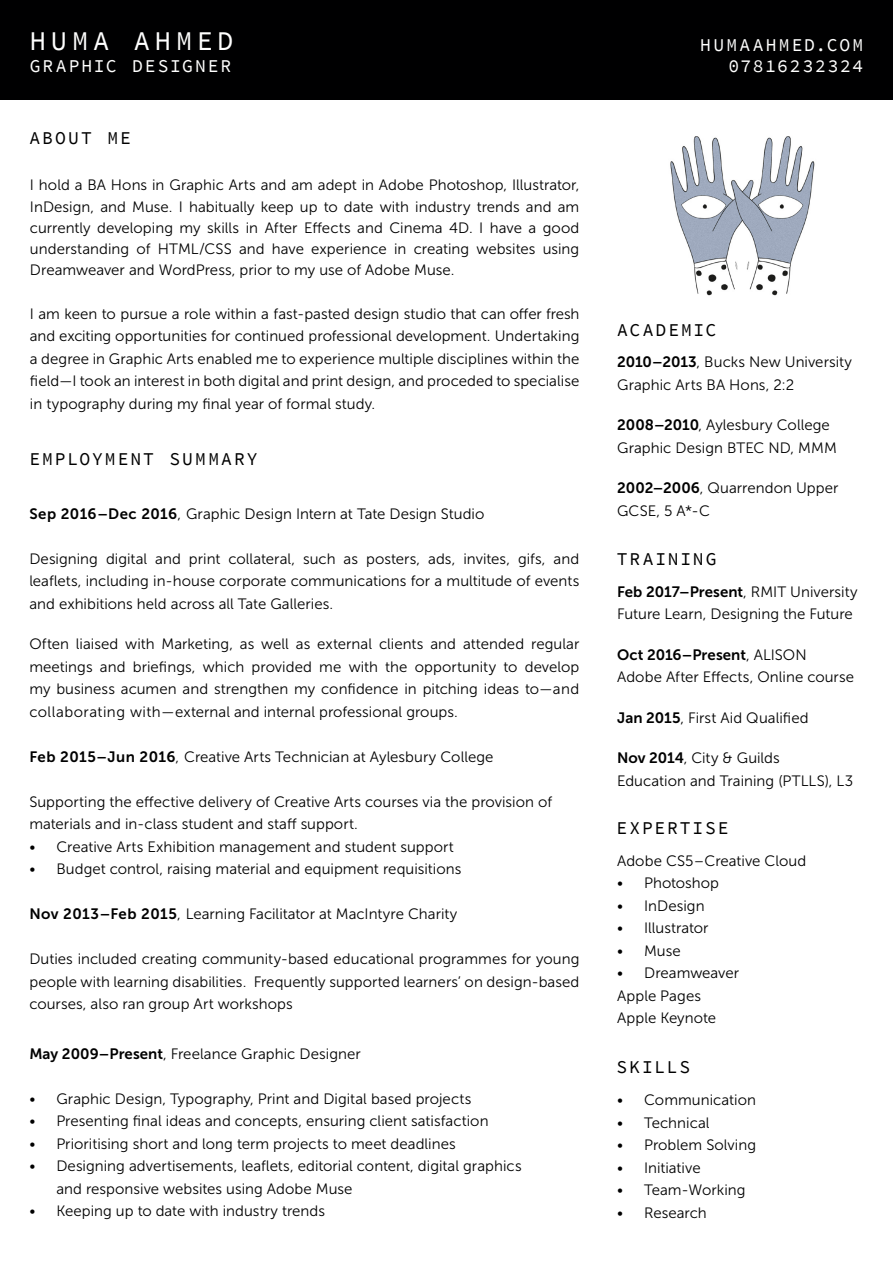
<style>
.page{position:relative;width:893px;height:1263px;background:#fff}
.page>*{position:absolute;margin:0;border:0;box-sizing:border-box;transform-origin:0 0}
.t1{font:27px "Source Code Pro";letter-spacing:.18em;color:#fff}
.body{font:18px "Source Code Pro";letter-spacing:.11em;color:#000}
.t2{font:18px/21.6px "Source Code Pro";letter-spacing:.11em;color:#fff;text-align:right}
.body-2{font:15px/22.5px "Museo Sans 300";letter-spacing:.005em;color:#000;text-align:justify}
.body-3{font:15px "Museo Sans 700";color:#000}
.s1{font-family:"Museo Sans 700"}
.s2{font-family:"Museo Sans 300"}
</style>
<div class="page">
<div style="left:0;top:0;width:893px;height:100px;background:#000001"></div>
<img style="left:670px;top:136px;width:145px;height:160px">
<h1 class="t1" style="left:30px;top:24px;width:205px">HUMA AHMED</h1>
<p class="t2" style="left:30px;top:55px;width:203px">GRAPHIC DESIGNER</p>
<p class="body" style="left:29px;top:127px;width:103px">ABOUT ME</p>
<p class="body-2" style="left:30px;top:174px;width:551px">I hold a BA Hons in Graphic Arts and am adept in Adobe Photoshop, Illustrator,<br>InDesign, and Muse. I habitually keep up to date with industry trends and am</p>
<p class="body-2" style="left:30px;top:218px;width:551px;line-height:21px">currently developing my skills in After Effects and Cinema 4D. I have a good understanding of HTML/CSS and have experience in creating websites using Dreamweaver and WordPress, prior to my use of Adobe Muse.</p>
<p class="body-2" style="left:30px;top:303px;width:551px">I am keen to pursue a role within a fast-pasted design studio that can offer fresh and exciting opportunities for continued professional development. Undertaking a degree in Graphic Arts enabled me to experience multiple disciplines within the field—I took an interest in both digital and print design, and proceded to specialise in typography during my final year of formal study.</p>
<p class="body" style="left:29px;top:447px;width:230px">EMPLOYMENT SUMMARY</p>
<p class="body-2" style="left:29px;top:502px;width:456px"><span class="s1">Sep 2016–Dec 2016</span>, Graphic Design Intern at Tate Design Studio</p>
<p class="body-2" style="left:29px;top:547px;width:551px">Designing digital and print collateral, such as posters, ads, invites, gifs, and leaflets, including in-house corporate communications for a multitude of events and exhibitions held across all Tate Galleries.</p>
<p class="body-2" style="left:29px;top:633px;width:552px">Often liaised with Marketing, as well as external clients and attended regular meetings and briefings, which provided me with the opportunity to develop my business acumen and strengthen my confidence in pitching ideas to—and collaborating with—external and internal professional groups.</p>
<p class="body-2" style="left:29px;top:745px;width:466px"><span class="s1">Feb 2015–Jun 2016</span>, Creative Arts Technician at Aylesbury College</p>
<p class="body-2" style="left:29px;top:790px;width:524px">Supporting the effective delivery of Creative Arts courses via the provision of materials and in-class student and staff support.</p>
<p class="body-2" style="left:29px;top:835px;width:426px">• Creative Arts Exhibition management and student support</p>
<p class="body-2" style="left:29px;top:858px;width:433px">• Budget control, raising material and equipment requisitions</p>
<p class="body-2" style="left:29px;top:903px;width:430px"><span class="s1">Nov 2013–Feb 2015</span>, Learning Facilitator at MacIntyre Charity</p>
<p class="body-2" style="left:29px;top:948px;width:552px">Duties included creating community-based educational programmes for young people with learning disabilities. Frequently supported learners’ on design-based courses, also ran group Art workshops</p>
<p class="body-2" style="left:29px;top:1042px;width:333px"><span class="s1">May 2009–Present</span>, Freelance Graphic Designer</p>
<p class="body-2" style="left:29px;top:1087px;width:443px">• Graphic Design, Typography, Print and Digital based projects</p>
<p class="body-2" style="left:29px;top:1110px;width:461px">• Presenting final ideas and concepts, ensuring client satisfaction</p>
<p class="body-2" style="left:29px;top:1132px;width:428px">• Prioritising short and long term projects to meet deadlines</p>
<p class="body-2" style="left:56px;top:1155px;width:467px;text-indent:-27px">• Designing advertisements, leaflets, editorial content, digital graphics and responsive websites using Adobe Muse</p>
<p class="body-2" style="left:29px;top:1200px;width:297px">• Keeping up to date with industry trends</p>
<p class="t2" style="left:700px;top:34px;width:164px">HUMAAHMED.COM<br>07816232324</p>
<p class="body" style="left:617px;top:318px;width:100px">ACADEMIC</p>
<p class="body-2" style="left:617px;top:351px;width:237px"><span class="s1">2010–2013</span>, Bucks New University</p>
<p class="body-2" style="left:617px;top:374px;width:179px">Graphic Arts BA Hons, 2:2</p>
<p class="body-2" style="left:617px;top:414px;width:214px"><span class="s1">2008–2010</span>, Aylesbury College</p>
<p class="body-2" style="left:617px;top:437px;width:221px">Graphic Design BTEC ND, MMM</p>
<p class="body-2" style="left:617px;top:477px;width:223px"><span class="s1">2002–2006</span>, Quarrendon Upper<br>GCSE, 5 A*-C</p>
<p class="body" style="left:617px;top:548px;width:101px">TRAINING</p>
<p class="body-3" style="left:617px;top:583px;width:242px">Feb 2017–Present<span class="s2">, RMIT University</span></p>
<p class="body-2" style="left:617px;top:603px;width:237px">Future Learn, Designing the Future</p>
<p class="body-3" style="left:617px;top:646px;width:191px">Oct 2016–Present<span class="s2">, ALISON</span></p>
<p class="body-2" style="left:617px;top:666px;width:238px">Adobe After Effects, Online course</p>
<p class="body-2" style="left:617px;top:706px;width:193px"><span class="s1">Jan 2015</span>, First Aid Qualified</p>
<p class="body-2" style="left:617px;top:747px;width:164px"><span class="s1">Nov 2014</span>, City &amp; Guilds</p>
<p class="body-2" style="left:617px;top:769px;width:238px">Education and Training (PTLLS), L3</p>
<p class="body" style="left:617px;top:817px;width:113px">EXPERTISE</p>
<p class="body-2" style="left:617px;top:849px;width:191px">Adobe CS5–Creative Cloud</p>
<p class="body-2" style="left:617px;top:872px;width:104px">• Photoshop</p>
<p class="body-2" style="left:617px;top:894px;width:89px">• InDesign</p>
<p class="body-2" style="left:617px;top:917px;width:93px">• Illustrator</p>
<p class="body-2" style="left:617px;top:939px;width:65px">• Muse</p>
<p class="body-2" style="left:617px;top:962px;width:124px">• Dreamweaver</p>
<p class="body-2" style="left:617px;top:984px;width:85px">Apple Pages</p>
<p class="body-2" style="left:617px;top:1007px;width:100px">Apple Keynote</p>
<p class="body" style="left:617px;top:1056px;width:75px">SKILLS</p>
<p class="body-2" style="left:617px;top:1089px;width:140px">• Communication</p>
<p class="body-2" style="left:617px;top:1111px;width:94px">• Technical</p>
<p class="body-2" style="left:617px;top:1134px;width:141px">• Problem Solving</p>
<p class="body-2" style="left:617px;top:1156px;width:85px">• Initiative</p>
<p class="body-2" style="left:617px;top:1179px;width:130px">• Team-Working</p>
<p class="body-2" style="left:617px;top:1201px;width:91px">• Research</p>
</div>
